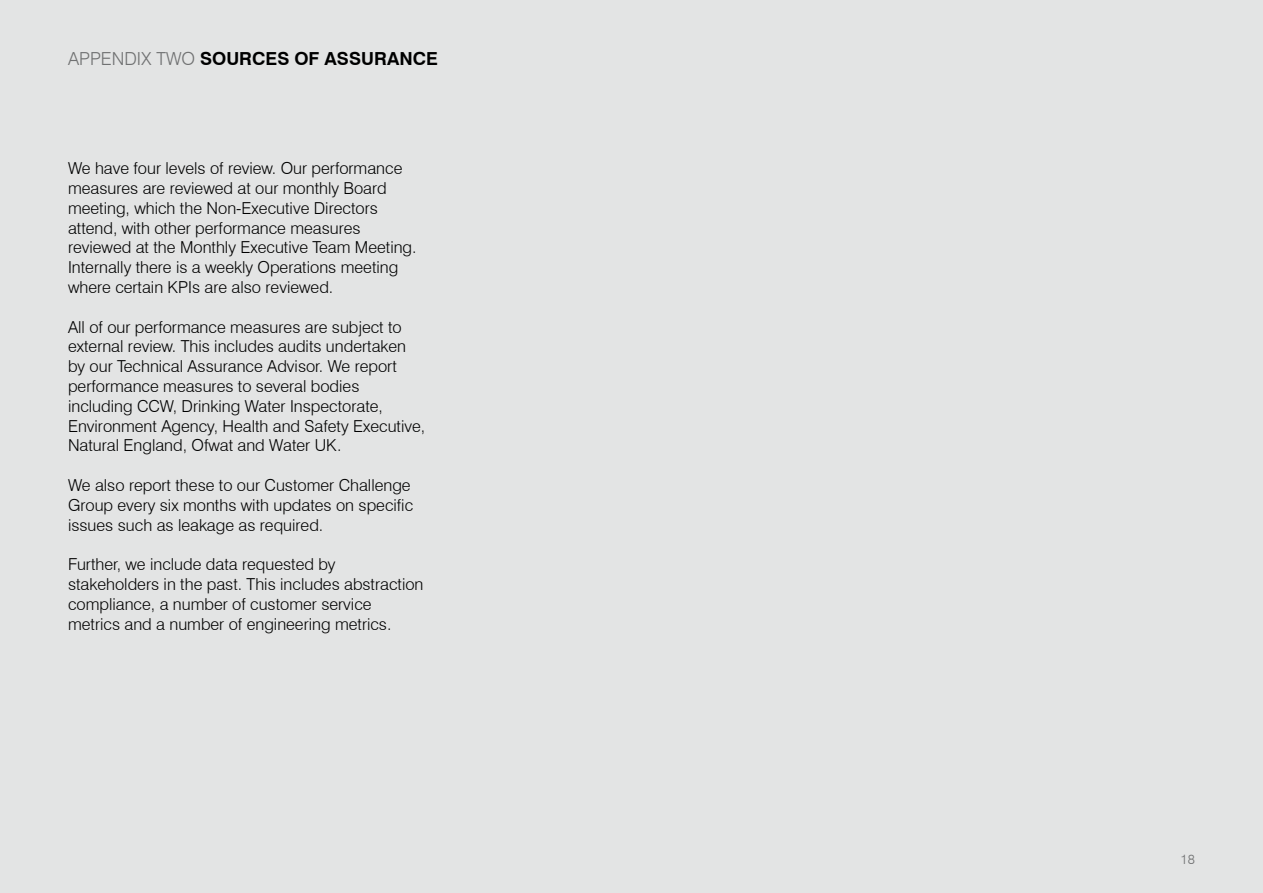
<style>
.page{position:relative;width:1263px;height:893px;background:#e3e4e4}
.page>*{position:absolute;margin:0;border:0;box-sizing:border-box;transform-origin:0 0}
.t1{font:700 18px "Swiss 721 BT";color:#000}
.t2{font:300 16.5px/19.8px "Swiss 721 BT";color:#000}
.t3{font:300 13.5px "Swiss 721 BT";color:#707172}
.s1{font-weight:300;color:#707172}
</style>
<div class="page">
<p class="t1" style="left:68px;top:47px;width:371px"><span class="s1">APPENDIX TWO</span> SOURCES OF ASSURANCE</p>
<p class="t2" style="left:68px;top:158px;width:350px">We have four levels of review. Our performance measures are reviewed at our monthly Board meeting, which the Non-Executive Directors attend, with other performance measures reviewed at the Monthly Executive Team Meeting.<br>Internally there is a weekly Operations meeting where certain KPIs are also reviewed.</p>
<p class="t2" style="left:68px;top:317px;width:359px">All of our performance measures are subject to external review. This includes audits undertaken by our Technical Assurance Advisor. We report performance measures to several bodies including CCW, Drinking Water Inspectorate, Environment Agency, Health and Safety Executive, Natural England, Ofwat and Water UK.</p>
<p class="t2" style="left:68px;top:475px;width:347px">We also report these to our Customer Challenge<br>Group every six months with updates on specific issues such as leakage as required.</p>
<p class="t2" style="left:68px;top:554px;width:357px">Further, we include data requested by stakeholders in the past. This includes abstraction compliance, a number of customer service metrics and a number of engineering metrics.</p>
<p class="t3" style="left:1180px;top:851px;width:16px">18</p>
</div>
